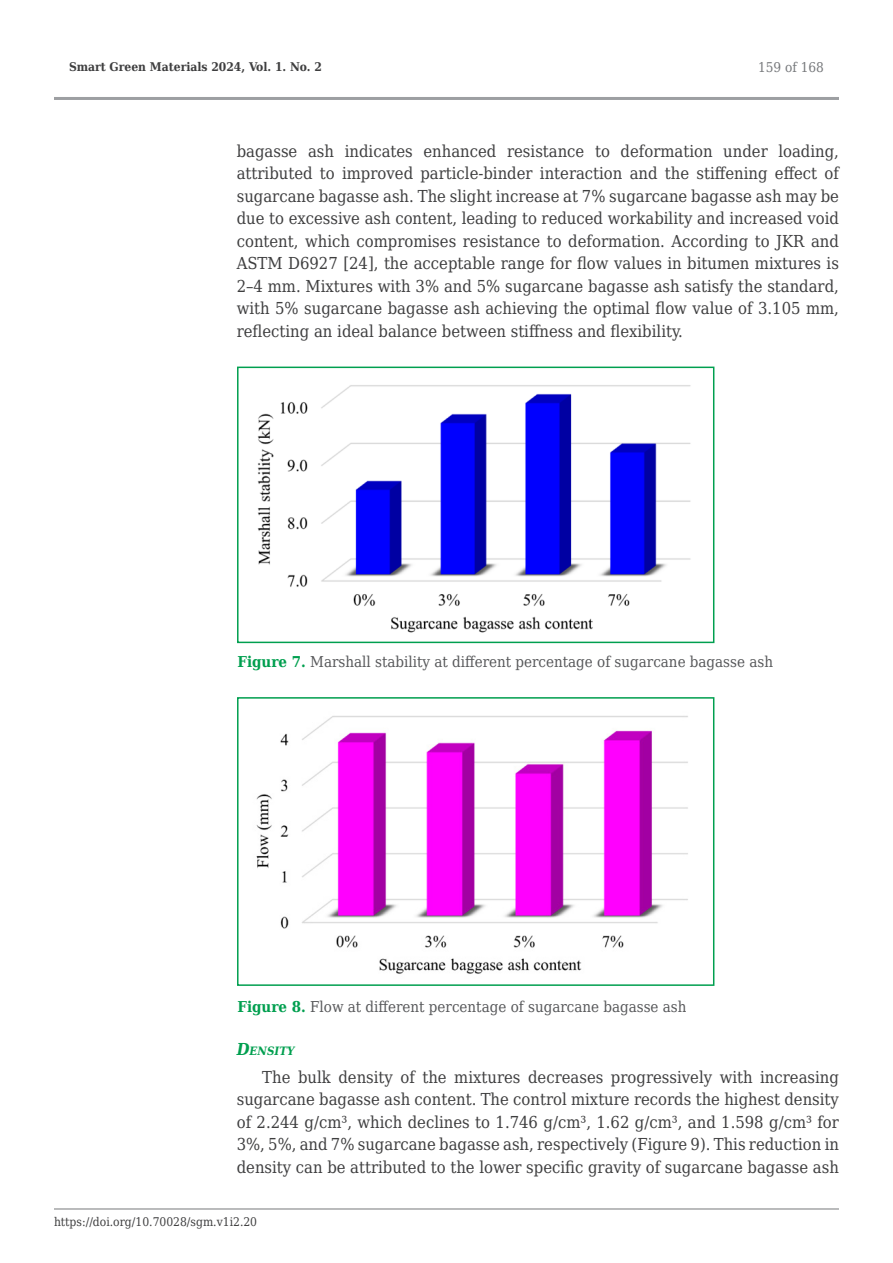
<style>
.page{position:relative;width:893px;height:1263px;background:#fff}
.page>*{position:absolute;margin:0;border:0;box-sizing:border-box;transform-origin:0 0}
.t1{font:16.5px/22.5px "DejaVu Serif Condensed";color:#3e3e3f;text-align:justify}
.t2{font:15px "DejaVu Serif Condensed";color:#57585a}
.t3{font:13.5px "DejaVu Serif Condensed";color:#76787b}
.t4{font:12px "DejaVu Serif Condensed";color:#3e3e3f}
.t5{font:700 12px "DejaVu Serif Condensed";color:#3e3e3f}
.t6{font:italic 700 11.55px "DejaVu Serif Condensed";color:#009f4f}
.s1{font-weight:700;color:#009f4f}
.s2{font-size:16.5px}
</style>
<div class="page">
<hr style="left:54px;top:97px;width:785px;height:3px;background:#9d9fa2">
<hr style="left:54px;top:1208px;width:785px;height:1px;background:#76787b">
<img style="left:257px;top:385px;width:434px;height:248px">
<div style="left:237px;top:367px;width:477px;height:276px;border:2px solid #009f4f"></div>
<img style="left:256px;top:716px;width:432px;height:258px">
<div style="left:237px;top:697px;width:477px;height:289px;border:2px solid #009f4f"></div>
<p class="t5" style="left:69px;top:57px;width:254px">Smart Green Materials 2024, Vol. 1. No. 2</p>
<p class="t3" style="left:758px;top:57px;width:67px">159 of 168</p>
<p class="t1" style="left:237px;top:139px;width:604px">bagasse ash indicates enhanced resistance to deformation under loading, attributed to improved particle-binder interaction and the stiffening effect of sugarcane bagasse ash. The slight increase at 7% sugarcane bagasse ash may be due to excessive ash content, leading to reduced workability and increased void content, which compromises resistance to deformation. According to JKR and ASTM D6927 [24], the acceptable range for flow values in bitumen mixtures is 2–4 mm. Mixtures with 3% and 5% sugarcane bagasse ash satisfy the standard, with 5% sugarcane bagasse ash achieving the optimal flow value of 3.105 mm, reflecting an ideal balance between stiffness and flexibility.</p>
<p class="t2" style="left:237px;top:650px;width:537px"><span class="s1">Figure 7.</span> Marshall stability at different percentage of sugarcane bagasse ash</p>
<p class="t2" style="left:237px;top:996px;width:450px"><span class="s1">Figure 8.</span> Flow at different percentage of sugarcane bagasse ash</p>
<p class="t6" style="left:237px;top:1042px;width:59px"><span class="s2">D</span>ENSITY</p>
<p class="t1" style="left:237px;top:1065px;width:604px;text-indent:26px">The bulk density of the mixtures decreases progressively with increasing sugarcane bagasse ash content. The control mixture records the highest density of 2.244 g/cm³, which declines to 1.746 g/cm³, 1.62 g/cm³, and 1.598 g/cm³ for 3%, 5%, and 7% sugarcane bagasse ash, respectively (Figure 9). This reduction in density can be attributed to the lower specific gravity of sugarcane bagasse ash</p>
<p class="t4" style="left:54px;top:1212px;width:205px">https://doi.org/10.70028/sgm.v1i2.20</p>
</div>
